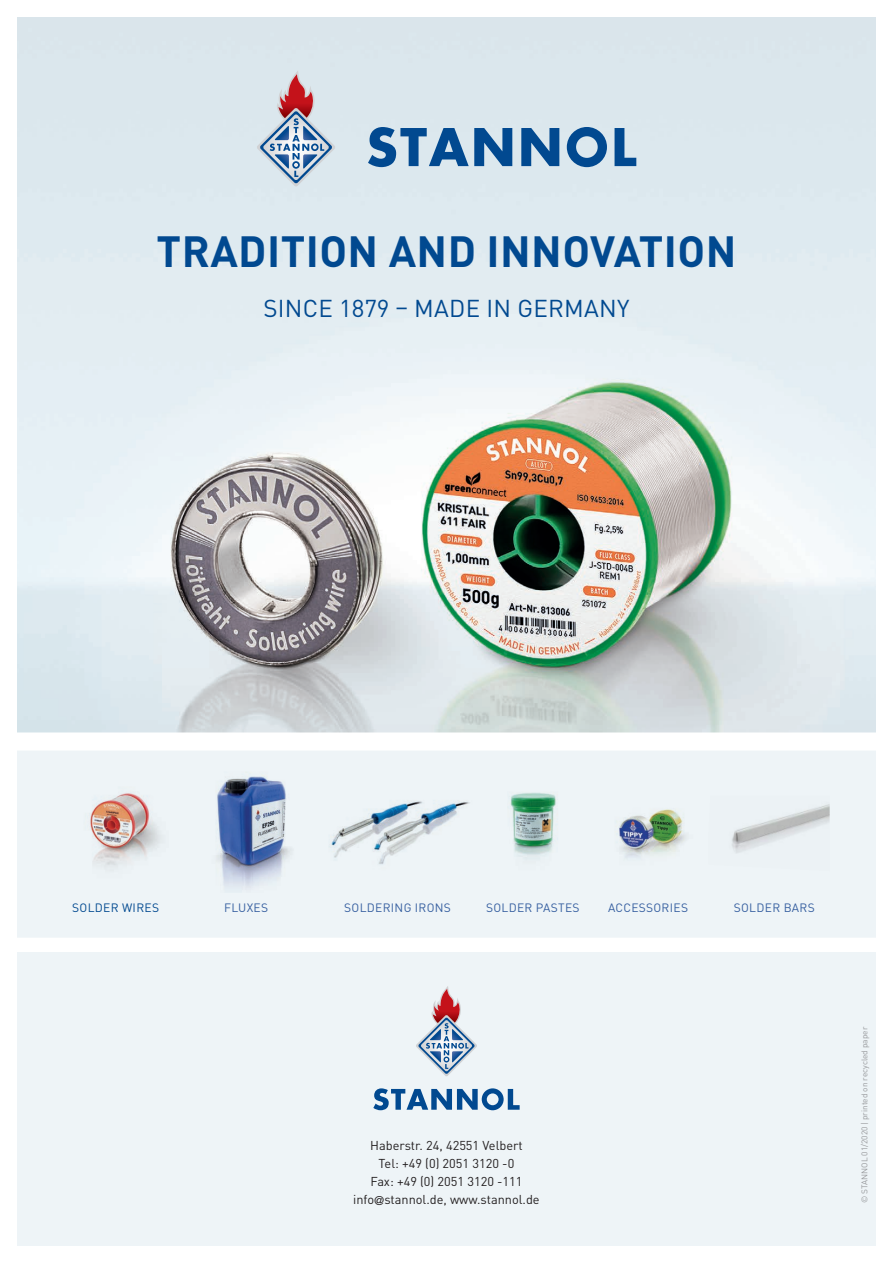
<style>
.page{position:relative;width:893px;height:1263px;background:#fff}
.page>*{position:absolute;margin:0;border:0;box-sizing:border-box;transform-origin:0 0}
.t1{font:700 43.2px "DINOT";letter-spacing:.01em;color:#014990}
.t2{font:24.15px "DINOT";letter-spacing:.01em;color:#014990}
.t3{font:12.75px/18px "DINOT";color:#231f20;text-align:center}
.t4{font:12px "DINOT";letter-spacing:.025em;color:#365fa0}
.t5{font:12px "DINOT";letter-spacing:.025em;color:#014990}
.t6{font:8.25px "DINOT";color:#97999c}
.s1{font-family:"Frutiger";font-stretch:condensed}
</style>
<div class="page">
<div style="left:17px;top:751px;width:859px;height:187px;background:#eef4f7"></div>
<div style="left:17px;top:952px;width:859px;height:294px;background:#eef4f7"></div>
<img style="left:708px;top:796px;width:122px;height:75px">
<img style="left:606px;top:791px;width:92px;height:79px">
<img style="left:507px;top:785px;width:71px;height:97px">
<img style="left:322px;top:776px;width:151px;height:98px">
<img style="left:209px;top:765px;width:89px;height:127px">
<img style="left:77px;top:780px;width:91px;height:99px">
<img style="left:17px;top:17px;width:859px;height:715px">
<svg style="left:368px;top:127px;width:144px;height:40px"></svg>
<svg style="left:521px;top:128px;width:38px;height:38px"></svg>
<svg style="left:615px;top:128px;width:21px;height:38px"></svg>
<svg style="left:567px;top:127px;width:40px;height:40px"></svg>
<svg style="left:257px;top:70px;width:78px;height:117px"></svg>
<svg style="left:373px;top:1088px;width:147px;height:22px"></svg>
<svg style="left:416px;top:986px;width:61px;height:90px"></svg>
<h1 class="t1" style="left:157px;top:223px;width:581px">TRADITION AND INNOVATION</h1>
<h2 class="t2" style="left:263px;top:293px;width:368px">SINCE 1879 – MADE IN GERMANY</h2>
<p class="t5" style="left:72px;top:900px;width:88px">SOLDER WIRES</p>
<p class="t4" style="left:224px;top:900px;width:45px">FLUXES</p>
<p class="t4" style="left:344px;top:900px;width:108px">SOLDERING IRONS</p>
<p class="t4" style="left:486px;top:900px;width:95px">SOLDER PASTES</p>
<p class="t4" style="left:608px;top:900px;width:82px">ACCESSORIES</p>
<p class="t4" style="left:734px;top:900px;width:82px">SOLDER BARS</p>
<p class="t3" style="left:353px;top:1136px;width:188px">Haberstr. 24, 42551 Velbert<br>Tel: +49 (0) 2051 3120 -0<br>Fax: +49 (0) 2051 3120 -111 info<span class="s1">@</span>stannol.de, www.stannol.de</p>
<p class="t6" style="left:859px;top:1203px;width:178px;rotate:-90deg">© STANNOL 01/2020 | printed on recycled paper</p>
</div>
